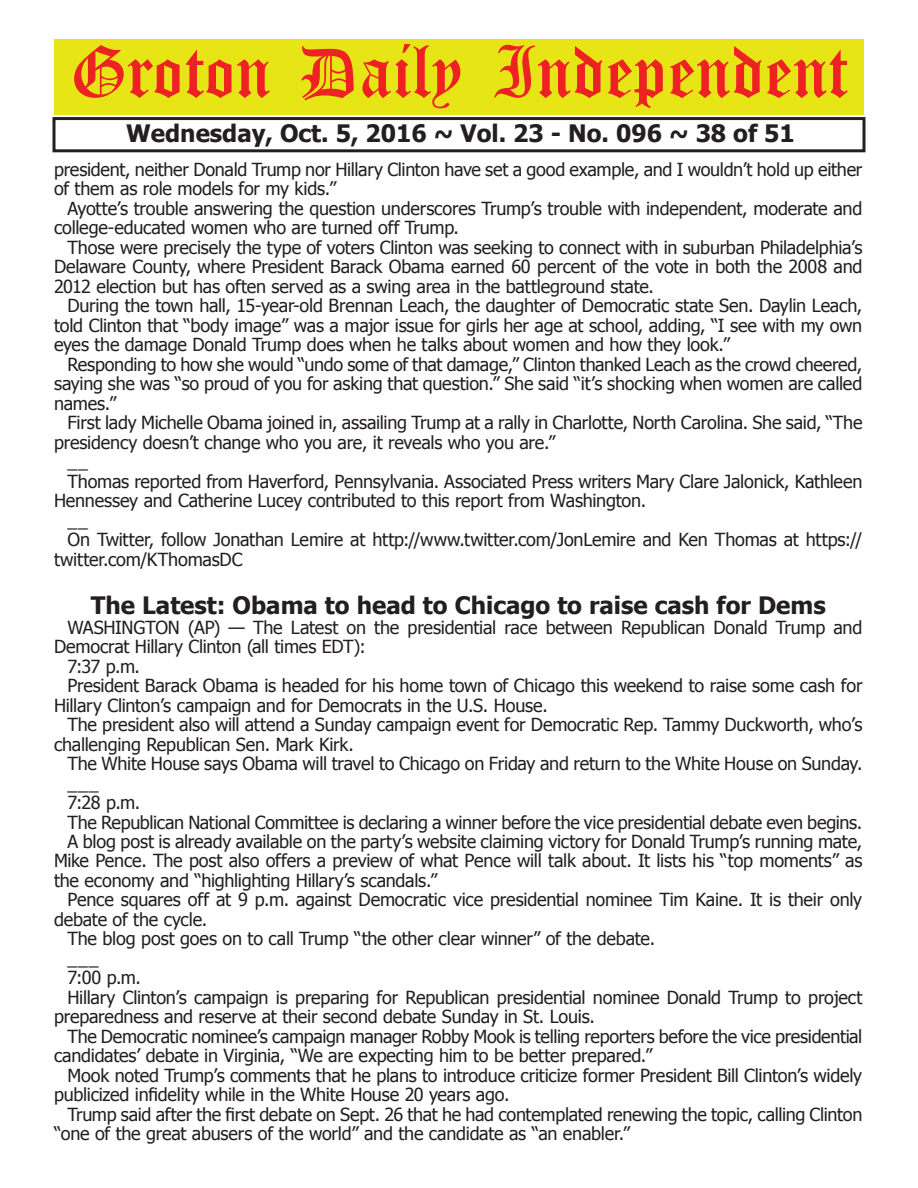
<style>
.page{position:relative;width:918px;height:1188px;background:#fff}
.page>*{position:absolute;margin:0;border:0;box-sizing:border-box;transform-origin:0 0}
.t1{font:54px "Old English Five";color:#ee2123}
.t2{font:700 24px "Tahoma";color:#231f20}
.t3{font:18px/19.5px "Tahoma";letter-spacing:-.015em;color:#231f20;text-align:justify}
</style>
<div class="page">
<div style="left:52px;top:117px;width:814px;height:35px;border:3px solid #231f20"></div>
<div style="left:54px;top:40px;width:810px;height:75px;background:#e7e515"></div>
<h1 class="t1" style="left:70px;top:47px;width:779px">Groton Daily Independent</h1>
<h2 class="t2" style="left:126px;top:116px;width:670px">Wednesday, Oct. 5, 2016 ~ Vol. 23 - No. 096 ~ 38 of 51</h2>
<p class="t3" style="left:54px;top:159px;width:810px">president, neither Donald Trump nor Hillary Clinton have set a good example, and I wouldn’t hold up either of them as role models for my kids.”</p>
<p class="t3" style="left:54px;top:198px;width:810px;text-indent:14px">Ayotte’s trouble answering the question underscores Trump’s trouble with independent, moderate and college-educated women who are turned off Trump.</p>
<p class="t3" style="left:54px;top:237px;width:810px;text-indent:14px">Those were precisely the type of voters Clinton was seeking to connect with in suburban Philadelphia’s Delaware County, where President Barack Obama earned 60 percent of the vote in both the 2008 and 2012 election but has often served as a swing area in the battleground state.</p>
<p class="t3" style="left:54px;top:295px;width:810px;text-indent:14px">During the town hall, 15-year-old Brennan Leach, the daughter of Democratic state Sen. Daylin Leach, told Clinton that “body image” was a major issue for girls her age at school, adding, “I see with my own eyes the damage Donald Trump does when he talks about women and how they look.”</p>
<p class="t3" style="left:54px;top:354px;width:810px;text-indent:14px">Responding to how she would “undo some of that damage,” Clinton thanked Leach as the crowd cheered, saying she was “so proud of you for asking that question.” She said “it’s shocking when women are called names.”</p>
<p class="t3" style="left:68px;top:412px;width:796px">First lady Michelle Obama joined in, assailing Trump at a rally in Charlotte, North Carolina. She said, “The</p>
<p class="t3" style="left:54px;top:432px;width:503px">presidency doesn’t change who you are, it reveals who you are.”</p>
<p class="t3" style="left:68px;top:451px;width:22px">__</p>
<p class="t3" style="left:68px;top:471px;width:796px">Thomas reported from Haverford, Pennsylvania. Associated Press writers Mary Clare Jalonick, Kathleen</p>
<p class="t3" style="left:54px;top:490px;width:594px">Hennessey and Catherine Lucey contributed to this report from Washington.</p>
<p class="t3" style="left:68px;top:510px;width:22px">__</p>
<p class="t3" style="left:68px;top:529px;width:796px">On Twitter, follow Jonathan Lemire at http://www.twitter.com/JonLemire and Ken Thomas at https://</p>
<p class="t3" style="left:54px;top:549px;width:190px">twitter.com/KThomasDC</p>
<h2 class="t2" style="left:91px;top:589px;width:736px">The Latest: Obama to head to Chicago to raise cash for Dems</h2>
<p class="t3" style="left:68px;top:616px;width:796px">WASHINGTON (AP) — The Latest on the presidential race between Republican Donald Trump and</p>
<p class="t3" style="left:54px;top:636px;width:313px">Democrat Hillary Clinton (all times EDT):</p>
<p class="t3" style="left:68px;top:655px;width:74px">7:37 p.m.</p>
<p class="t3" style="left:68px;top:675px;width:797px">President Barack Obama is headed for his home town of Chicago this weekend to raise some cash for</p>
<p class="t3" style="left:54px;top:694px;width:495px">Hillary Clinton’s campaign and for Democrats in the U.S. House.</p>
<p class="t3" style="left:68px;top:714px;width:796px">The president also will attend a Sunday campaign event for Democratic Rep. Tammy Duckworth, who’s</p>
<p class="t3" style="left:54px;top:733px;width:301px">challenging Republican Sen. Mark Kirk.</p>
<p class="t3" style="left:68px;top:753px;width:796px">The White House says Obama will travel to Chicago on Friday and return to the White House on Sunday.</p>
<p class="t3" style="left:68px;top:772px;width:33px">___</p>
<p class="t3" style="left:68px;top:792px;width:74px">7:28 p.m.</p>
<p class="t3" style="left:68px;top:811px;width:796px">The Republican National Committee is declaring a winner before the vice presidential debate even begins.</p>
<p class="t3" style="left:68px;top:831px;width:796px">A blog post is already available on the party’s website claiming victory for Donald Trump’s running mate,</p>
<p class="t3" style="left:54px;top:850px;width:810px">Mike Pence. The post also offers a preview of what Pence will talk about. It lists his “top moments” as</p>
<p class="t3" style="left:54px;top:870px;width:385px">the economy and “highlighting Hillary’s scandals.”</p>
<p class="t3" style="left:68px;top:889px;width:796px">Pence squares off at 9 p.m. against Democratic vice presidential nominee Tim Kaine. It is their only</p>
<p class="t3" style="left:54px;top:909px;width:155px">debate of the cycle.</p>
<p class="t3" style="left:68px;top:928px;width:589px">The blog post goes on to call Trump “the other clear winner” of the debate.</p>
<p class="t3" style="left:68px;top:948px;width:33px">___</p>
<p class="t3" style="left:68px;top:967px;width:75px">7:00 p.m.</p>
<p class="t3" style="left:68px;top:987px;width:796px">Hillary Clinton’s campaign is preparing for Republican presidential nominee Donald Trump to project</p>
<p class="t3" style="left:54px;top:1006px;width:542px">preparedness and reserve at their second debate Sunday in St. Louis.</p>
<p class="t3" style="left:68px;top:1026px;width:796px">The Democratic nominee’s campaign manager Robby Mook is telling reporters before the vice presidential</p>
<p class="t3" style="left:54px;top:1045px;width:600px">candidates’ debate in Virginia, “We are expecting him to be better prepared.”</p>
<p class="t3" style="left:68px;top:1065px;width:796px">Mook noted Trump’s comments that he plans to introduce criticize former President Bill Clinton’s widely</p>
<p class="t3" style="left:54px;top:1084px;width:457px">publicized infidelity while in the White House 20 years ago.</p>
<p class="t3" style="left:68px;top:1104px;width:796px">Trump said after the first debate on Sept. 26 that he had contemplated renewing the topic, calling Clinton</p>
<p class="t3" style="left:54px;top:1123px;width:578px">“one of the great abusers of the world” and the candidate as “an enabler.”</p>
</div>
